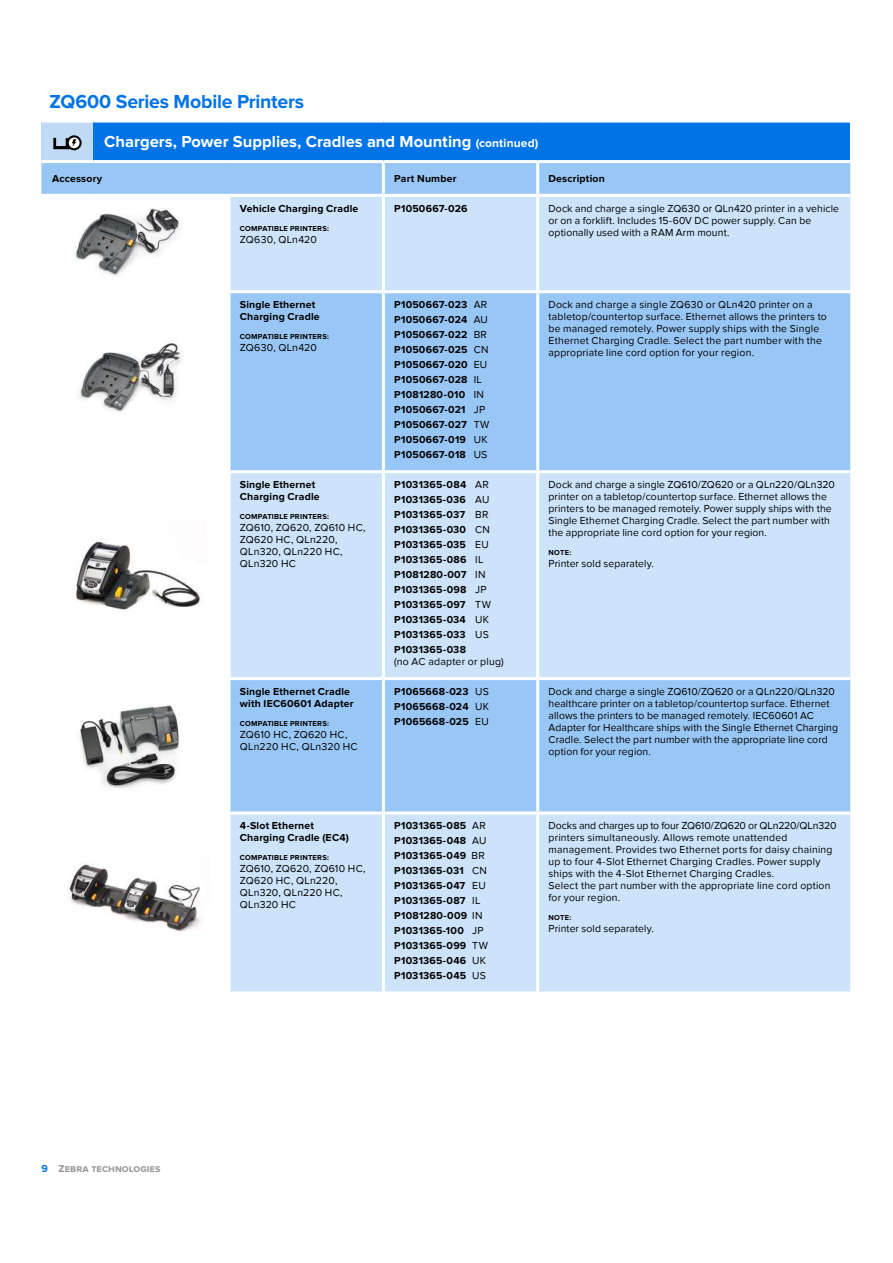
<style>
.page{position:relative;width:893px;height:1263px;background:#fff}
.page>*{position:absolute;margin:0;border:0;box-sizing:border-box;transform-origin:0 0}
.t1{font:700 19.5px "Proxima Nova";letter-spacing:-.01em;color:#0073e6}
.t2{font:700 16.5px "Proxima Nova";color:#fff}
.t3{font:10.5px/12px "Proxima Nova";letter-spacing:.015em;color:#000}
.t4{font:700 10.5px/15px "Proxima Nova";letter-spacing:.02em;color:#000}
.t5{font:700 10.5px "Proxima Nova";color:#989899}
.t6{font:700 7.5px "Proxima Nova";letter-spacing:.025em;color:#000}
.s1{font-size:12px}
.s2{color:#0073e6}
.s3{font-weight:400}
</style>
<div class="page">
<div style="left:41px;top:121px;width:53px;height:41px;background:#bfdaf2"></div>
<div style="left:94px;top:121px;width:756px;height:41px;background:#0073e6"></div>
<div style="left:41px;top:163px;width:809px;height:31px;background:#99c7f5"></div>
<div style="left:231px;top:197px;width:619px;height:93px;background:#cce3fa"></div>
<div style="left:231px;top:293px;width:619px;height:177px;background:#99c7f5"></div>
<div style="left:231px;top:473px;width:619px;height:204px;background:#cce3fa"></div>
<div style="left:231px;top:680px;width:619px;height:131px;background:#99c7f5"></div>
<div style="left:231px;top:814px;width:619px;height:177px;background:#cce3fa"></div>
<hr style="left:41px;top:160px;width:53px;height:3px;background:#fff">
<hr style="left:94px;top:160px;width:135px;height:3px;background:#fff">
<hr style="left:229px;top:160px;width:154px;height:3px;background:#fff">
<hr style="left:383px;top:160px;width:155px;height:3px;background:#fff">
<hr style="left:538px;top:160px;width:312px;height:3px;background:#fff">
<hr style="left:382px;top:163px;width:3px;height:31px;background:#fff">
<hr style="left:536px;top:163px;width:3px;height:31px;background:#fff">
<hr style="left:382px;top:197px;width:3px;height:93px;background:#fff">
<hr style="left:536px;top:197px;width:3px;height:93px;background:#fff">
<hr style="left:382px;top:293px;width:3px;height:177px;background:#fff">
<hr style="left:536px;top:293px;width:3px;height:177px;background:#fff">
<hr style="left:382px;top:473px;width:3px;height:204px;background:#fff">
<hr style="left:536px;top:473px;width:3px;height:204px;background:#fff">
<hr style="left:382px;top:680px;width:3px;height:131px;background:#fff">
<hr style="left:536px;top:680px;width:3px;height:131px;background:#fff">
<hr style="left:382px;top:814px;width:3px;height:177px;background:#fff">
<hr style="left:536px;top:814px;width:3px;height:177px;background:#fff">
<hr style="left:41px;top:120px;width:53px;height:3px;background:#fff">
<hr style="left:94px;top:120px;width:135px;height:3px;background:#fff">
<hr style="left:229px;top:120px;width:154px;height:3px;background:#fff">
<hr style="left:383px;top:120px;width:155px;height:3px;background:#fff">
<hr style="left:538px;top:120px;width:312px;height:3px;background:#fff">
<svg style="left:53px;top:135px;width:29px;height:15px"></svg>
<img style="left:73px;top:208px;width:108px;height:69px">
<img style="left:78px;top:343px;width:104px;height:70px">
<img style="left:76px;top:541px;width:127px;height:70px">
<img style="left:79px;top:705px;width:101px;height:84px">
<img style="left:69px;top:864px;width:132px;height:68px">
<h1 class="t1" style="left:50px;top:92px;width:256px">ZQ600 Series Mobile Printers</h1>
<h2 class="t2" style="left:104px;top:134px;width:436px">Chargers, Power Supplies, Cradles and Mounting <span class="s1">(continued)</span></h2>
<p class="t4" style="left:52px;top:171px;width:52px">Accessory</p>
<p class="t4" style="left:394px;top:171px;width:64px">Part Number</p>
<p class="t4" style="left:548px;top:171px;width:58px">Description</p>
<p class="t4" style="left:240px;top:201px;width:120px">Vehicle Charging Cradle</p>
<p class="t6" style="left:240px;top:225px;width:91px">COMPATIBLE PRINTERS:</p>
<p class="t3" style="left:240px;top:233px;width:78px">ZQ630, QLn420</p>
<p class="t4" style="left:394px;top:201px;width:75px">P1050667-026</p>
<p class="t3" style="left:548px;top:202px;width:292px">Dock and charge a single ZQ630 or QLn420 printer in a vehicle or on a forklift. Includes 15-60V DC power supply. Can be optionally used with a RAM Arm mount.</p>
<p class="t5" style="left:41px;top:1163px;width:120px"><span class="s2">9</span> Zebra technologies</p>
<p class="t4" style="left:240px;top:299px;width:81px;line-height:12px">Single Ethernet<br>Charging Cradle</p>
<p class="t6" style="left:240px;top:333px;width:91px">COMPATIBLE PRINTERS:</p>
<p class="t3" style="left:240px;top:342px;width:78px">ZQ630, QLn420</p>
<p class="t4" style="left:240px;top:479px;width:81px;line-height:12px">Single Ethernet<br>Charging Cradle</p>
<p class="t6" style="left:240px;top:513px;width:91px">COMPATIBLE PRINTERS:</p>
<p class="t3" style="left:240px;top:521px;width:127px">ZQ610, ZQ620, ZQ610 HC,<br>ZQ620 HC, QLn220,<br>QLn320, QLn220 HC,<br>QLn320 HC</p>
<p class="t4" style="left:240px;top:686px;width:115px;line-height:12px">Single Ethernet Cradle with IEC60601 Adapter</p>
<p class="t6" style="left:240px;top:720px;width:91px">COMPATIBLE PRINTERS:</p>
<p class="t3" style="left:240px;top:728px;width:119px">ZQ610 HC, ZQ620 HC,<br>QLn220 HC, QLn320 HC</p>
<p class="t4" style="left:240px;top:820px;width:111px;line-height:12px">4-Slot Ethernet<br>Charging Cradle (EC4)</p>
<p class="t6" style="left:240px;top:854px;width:91px">COMPATIBLE PRINTERS:</p>
<p class="t3" style="left:240px;top:863px;width:127px">ZQ610, ZQ620, ZQ610 HC,<br>ZQ620 HC, QLn220,<br>QLn320, QLn220 HC,<br>QLn320 HC</p>
<p class="t4" style="left:394px;top:298px;width:97px">P1050667-023 <span class="s3">AR<br></span>P1050667-024 <span class="s3">AU<br></span>P1050667-022 <span class="s3">BR<br></span>P1050667-025 <span class="s3">CN<br></span>P1050667-020 <span class="s3">EU<br></span>P1050667-028 <span class="s3">IL<br></span>P1081280-010 <span class="s3">IN<br></span>P1050667-021 <span class="s3">JP<br></span>P1050667-027 <span class="s3">TW<br></span>P1050667-019 <span class="s3">UK<br></span>P1050667-018 <span class="s3">US</span></p>
<p class="t3" style="left:548px;top:299px;width:280px">Dock and charge a single ZQ630 or QLn420 printer on a tabletop /countertop surface. Ethernet allows the printers to be managed remotely. Power supply ships with the Single Ethernet Charging Cradle. Select the part number with the appropriate line cord option for your region.</p>
<p class="t4" style="left:394px;top:477px;width:98px">P1031365-084 <span class="s3">AR<br></span>P1031365-036 <span class="s3">AU<br></span>P1031365-037 <span class="s3">BR<br></span>P1031365-030 <span class="s3">CN<br></span>P1031365-035 <span class="s3">EU<br></span>P1031365-086 <span class="s3">IL<br></span>P1081280-007 <span class="s3">IN<br></span>P1031365-098 <span class="s3">JP<br></span>P1031365-097 <span class="s3">TW<br></span>P1031365-034 <span class="s3">UK<br></span>P1031365-033 <span class="s3">US<br></span>P1031365-038</p>
<p class="t3" style="left:394px;top:656px;width:111px">(no AC adapter or plug)</p>
<p class="t3" style="left:548px;top:479px;width:288px">Dock and charge a single ZQ610 / ZQ620 or a QLn220 / QLn320 printer on a tabletop / countertop surface. Ethernet allows the printers to be managed remotely. Power supply ships with the Single Ethernet Charging Cradle. Select the part number with the appropriate line cord option for your region.</p>
<p class="t6" style="left:548px;top:549px;width:24px">NOTE:</p>
<p class="t3" style="left:548px;top:558px;width:107px">Printer sold separately.</p>
<p class="t4" style="left:394px;top:684px;width:96px;text-align:justify">P1065668-023 <span class="s3">US </span>P1065668-024 <span class="s3">UK </span>P1065668-025 <span class="s3">EU</span></p>
<p class="t3" style="left:548px;top:686px;width:291px">Dock and charge a single ZQ610 / ZQ620 or a QLn220 / QLn320 healthcare printer on a tabletop / countertop surface. Ethernet allows the printers to be managed remotely. IEC60601 AC Adapter for Healthcare ships with the Single Ethernet Charging Cradle. Select the part number with the appropriate line cord option for your region.</p>
<p class="t4" style="left:394px;top:819px;width:95px">P1031365-085 <span class="s3">AR<br></span>P1031365-048 <span class="s3">AU<br></span>P1031365-049 <span class="s3">BR<br></span>P1031365-031 <span class="s3">CN<br></span>P1031365-047 <span class="s3">EU<br></span>P1031365-087 <span class="s3">IL<br></span>P1081280-009 <span class="s3">IN<br></span>P1031365-100 <span class="s3">JP<br></span>P1031365-099 <span class="s3">TW<br></span>P1031365-046 <span class="s3">UK<br></span>P1031365-045 <span class="s3">US</span></p>
<p class="t3" style="left:548px;top:820px;width:289px">Docks and charges up to four ZQ610 / ZQ620 or QLn220 / QLn320 printers simultaneously. Allows remote unattended management. Provides two Ethernet ports for daisy chaining up to four 4-Slot Ethernet Charging Cradles. Power supply ships with the 4-Slot Ethernet Charging Cradles.<br>Select the part number with the appropriate line cord option for your region.</p>
<p class="t6" style="left:548px;top:914px;width:24px">NOTE:</p>
<p class="t3" style="left:548px;top:923px;width:107px">Printer sold separately.</p>
</div>
